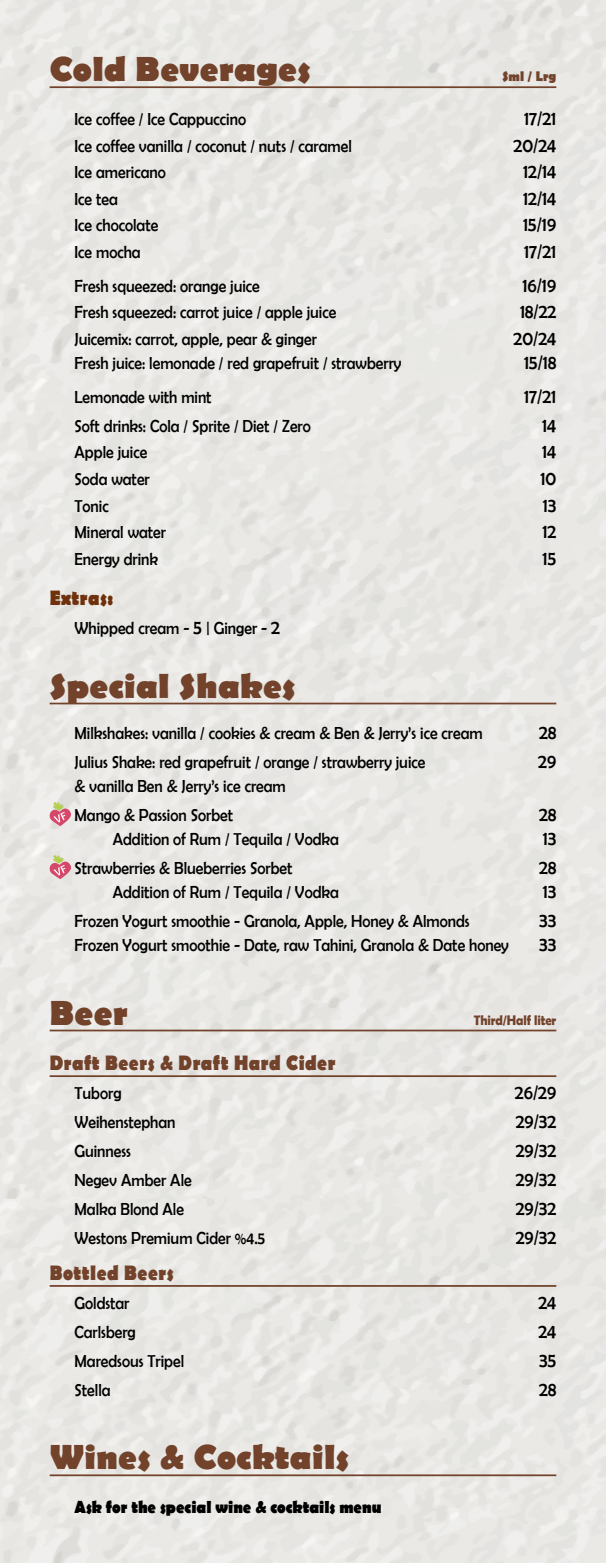
<style>
.page{position:relative;width:606px;height:1563px;background:#fff}
.page>*{position:absolute;margin:0;border:0;box-sizing:border-box;transform-origin:0 0}
.t1{font:700 35px "Berlin Sans FB";letter-spacing:.01em;color:#72422b}
.t2{font:700 21px "Berlin Sans FB";letter-spacing:.025em;color:#72422b;scale:.88 1}
.t3{font:700 21px "Berlin Sans FB";letter-spacing:.025em;color:#6e310c;scale:.88 1}
.t4{font:20.12px "Berlin Sans FB";color:#000;scale:.9 1}
.t5{font:17.5px/24px "Berlin Sans FB";color:#000;scale:.9 1}
.t6{font:700 17.5px "Berlin Sans FB";color:#000;scale:.9 1}
.t7{font:700 14px "Berlin Sans FB Demi";letter-spacing:-.01em;color:#72422b;scale:.9 1}
.t8{font:700 14px "Berlin Sans FB";letter-spacing:.01em;color:#72422b;scale:.9 1}
.s1{font-size:17.5px}
</style>
<div class="page">
<div style="left:0;top:0;width:605px;height:1563px;background:#e9e8e5"></div>
<hr style="left:50px;top:86px;width:506px;height:2px;background:#72422b">
<hr style="left:50px;top:702px;width:506px;height:2px;background:#72422b">
<hr style="left:50px;top:1029px;width:506px;height:2px;background:#72422b">
<hr style="left:50px;top:1075px;width:506px;height:2px;background:#72422b">
<hr style="left:50px;top:1285px;width:506px;height:1px;background:#72422b">
<hr style="left:50px;top:1474px;width:506px;height:2px;background:#72422b">
<svg style="left:49px;top:801px;width:22px;height:25px"></svg>
<svg style="left:49px;top:854px;width:22px;height:25px"></svg>
<h1 class="t1" style="left:50px;top:50px;width:262px">Cold Beverages</h1>
<p class="t8" style="left:502px;top:69px;width:61px">Sml / Lrg</p>
<p class="t5" style="left:74px;top:107px;width:192px">Ice coffee / Ice Cappuccino</p>
<p class="t4" style="left:524px;top:107px;width:37px">17/21</p>
<p class="t5" style="left:74px;top:134px;width:309px">Ice coffee vanilla / coconut / nuts / caramel</p>
<p class="t4" style="left:513px;top:134px;width:49px">20/24</p>
<p class="t5" style="left:74px;top:160px;width:103px">Ice americano</p>
<p class="t4" style="left:522px;top:160px;width:38px">12/14</p>
<p class="t5" style="left:74px;top:187px;width:50px">Ice tea</p>
<p class="t4" style="left:522px;top:187px;width:38px">12/14</p>
<p class="t5" style="left:74px;top:213px;width:95px">Ice chocolate</p>
<p class="t4" style="left:522px;top:213px;width:38px">15/19</p>
<p class="t5" style="left:74px;top:240px;width:75px">Ice mocha</p>
<p class="t4" style="left:524px;top:240px;width:37px">17/21</p>
<p class="t5" style="left:74px;top:274px;width:207px">Fresh squeezed: orange juice</p>
<p class="t4" style="left:522px;top:274px;width:39px">16/19</p>
<p class="t5" style="left:74px;top:300px;width:292px">Fresh squeezed: carrot juice / apple juice</p>
<p class="t4" style="left:519px;top:300px;width:42px">18/22</p>
<p class="t5" style="left:74px;top:327px;width:271px">Juicemix: carrot, apple, pear &amp; ginger</p>
<p class="t4" style="left:513px;top:327px;width:49px">20/24</p>
<p class="t5" style="left:74px;top:351px;width:364px">Fresh juice: lemonade / red grapefruit / strawberry</p>
<p class="t4" style="left:523px;top:351px;width:37px">15/18</p>
<p class="t5" style="left:74px;top:385px;width:154px">Lemonade with mint</p>
<p class="t4" style="left:524px;top:385px;width:37px">17/21</p>
<p class="t5" style="left:74px;top:414px;width:264px">Soft drinks: Cola / Sprite / Diet / Zero</p>
<p class="t4" style="left:541px;top:414px;width:17px">14</p>
<p class="t5" style="left:74px;top:440px;width:82px">Apple juice</p>
<p class="t4" style="left:541px;top:440px;width:17px">14</p>
<p class="t5" style="left:74px;top:467px;width:85px">Soda water</p>
<p class="t4" style="left:540px;top:467px;width:19px">10</p>
<p class="t5" style="left:74px;top:493px;width:39px">Tonic</p>
<p class="t4" style="left:542px;top:493px;width:17px">13</p>
<p class="t5" style="left:74px;top:520px;width:103px">Mineral water</p>
<p class="t4" style="left:542px;top:520px;width:17px">12</p>
<p class="t5" style="left:74px;top:546px;width:94px">Energy drink</p>
<p class="t3" style="left:50px;top:586px;width:74px">Extras:</p>
<p class="t4" style="left:542px;top:546px;width:17px">15</p>
<p class="t5" style="left:206px;top:616px;width:58px">| Ginger</p>
<p class="t5" style="left:74px;top:616px;width:118px">Whipped cream</p>
<h1 class="t1" style="left:50px;top:666px;width:247px">Special Shakes</h1>
<p class="t4" style="left:261px;top:616px;width:22px">2<span class="s1">-</span></p>
<p class="t4" style="left:183px;top:616px;width:22px">5<span class="s1">-</span></p>
<p class="t5" style="left:74px;top:721px;width:454px">Milkshakes: vanilla / cookies &amp; cream &amp; Ben &amp; Jerry s’ ice cream</p>
<p class="t4" style="left:539px;top:721px;width:20px">28</p>
<p class="t5" style="left:74px;top:750px;width:391px">Julius Shake: red grapefruit / orange / strawberry juice &amp; vanilla Ben &amp; Jerry s’ ice cream</p>
<p class="t4" style="left:538px;top:750px;width:22px">29</p>
<p class="t5" style="left:74px;top:803px;width:177px">Mango &amp; Passion Sorbet</p>
<p class="t4" style="left:539px;top:803px;width:20px">28</p>
<p class="t5" style="left:113px;top:827px;width:252px">Addition of Rum / Tequila / Vodka</p>
<p class="t4" style="left:542px;top:827px;width:17px">13</p>
<p class="t5" style="left:74px;top:856px;width:243px">Strawberries &amp; Blueberries Sorbet</p>
<p class="t4" style="left:539px;top:856px;width:20px">28</p>
<p class="t5" style="left:113px;top:880px;width:252px">Addition of Rum / Tequila / Vodka</p>
<p class="t4" style="left:542px;top:880px;width:17px">13</p>
<p class="t5" style="left:74px;top:909px;width:440px">Frozen Yogurt smoothie - Granola, Apple, Honey &amp; Almonds</p>
<p class="t4" style="left:539px;top:909px;width:20px">33</p>
<p class="t5" style="left:74px;top:933px;width:483px">Frozen Yogurt smoothie - Date, raw Tahini, Granola &amp; Date honey</p>
<p class="t4" style="left:539px;top:933px;width:20px">33</p>
<h1 class="t1" style="left:50px;top:993px;width:80px">Beer</h1>
<p class="t2" style="left:50px;top:1051px;width:326px">Draft Beers &amp; Draft Hard Cider</p>
<p class="t7" style="left:473px;top:1011px;width:93px">Third/Half liter</p>
<p class="t5" style="left:74px;top:1081px;width:54px">Tuborg</p>
<p class="t4" style="left:514px;top:1081px;width:47px">26/29</p>
<p class="t5" style="left:74px;top:1110px;width:114px">Weihenstephan</p>
<p class="t4" style="left:515px;top:1110px;width:47px">29/32</p>
<p class="t5" style="left:74px;top:1139px;width:64px">Guinness</p>
<p class="t4" style="left:515px;top:1139px;width:47px">29/32</p>
<p class="t5" style="left:74px;top:1168px;width:132px">Negev Amber Ale</p>
<p class="t4" style="left:515px;top:1168px;width:47px">29/32</p>
<p class="t5" style="left:74px;top:1197px;width:123px">Malka Blond Ale</p>
<p class="t4" style="left:515px;top:1197px;width:47px">29/32</p>
<p class="t5" style="left:74px;top:1226px;width:213px">Westons Premium Cider %4.5</p>
<p class="t2" style="left:50px;top:1261px;width:142px">Bottled Beers</p>
<p class="t4" style="left:515px;top:1226px;width:47px">29/32</p>
<p class="t5" style="left:74px;top:1291px;width:63px">Goldstar</p>
<p class="t4" style="left:538px;top:1291px;width:21px">24</p>
<p class="t5" style="left:74px;top:1320px;width:70px">Carlsberg</p>
<p class="t4" style="left:538px;top:1320px;width:21px">24</p>
<p class="t5" style="left:74px;top:1349px;width:123px">Maredsous Tripel</p>
<p class="t4" style="left:538px;top:1349px;width:21px">35</p>
<p class="t5" style="left:74px;top:1378px;width:41px">Stella</p>
<p class="t4" style="left:539px;top:1378px;width:20px">28</p>
<h1 class="t1" style="left:50px;top:1437px;width:300px">Wines &amp; Cocktails</h1>
<p class="t6" style="left:74px;top:1497px;width:342px">Ask for the special wine &amp; cocktails menu</p>
</div>
